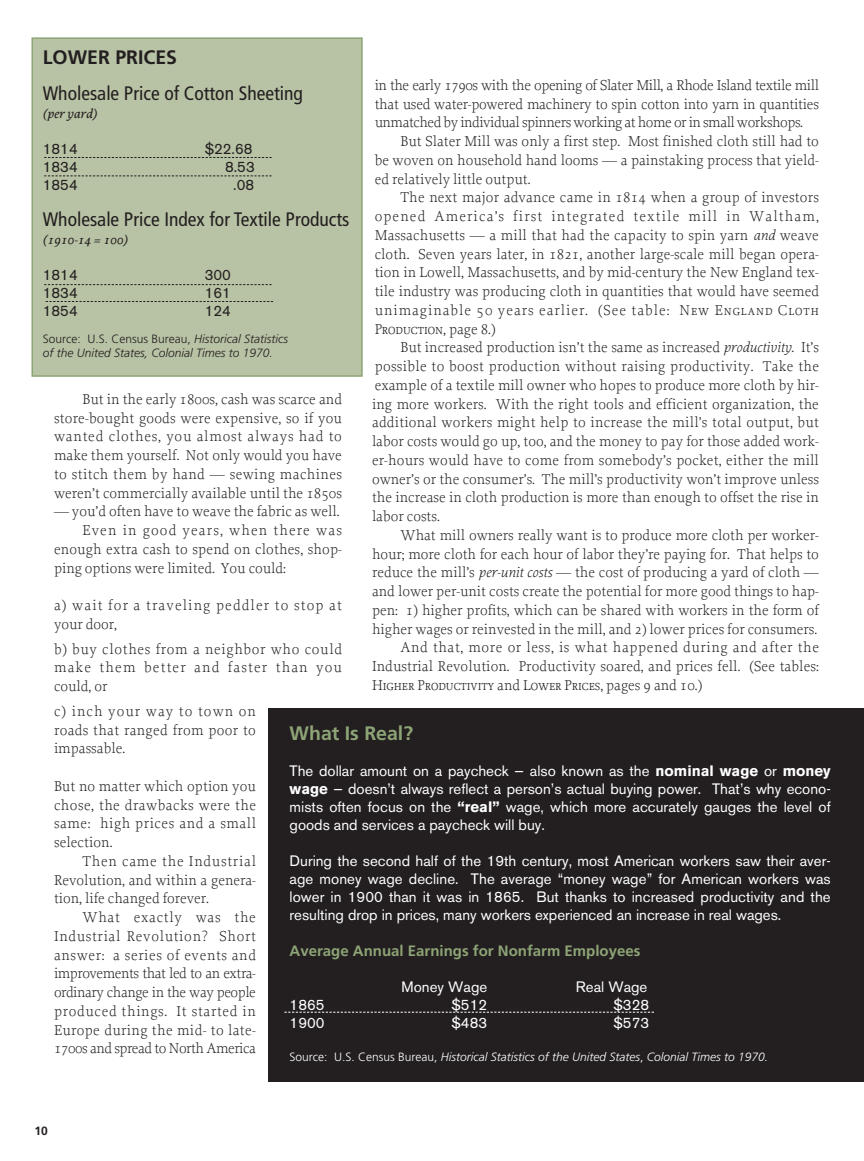
<style>
.page{position:relative;width:864px;height:1161px;background:#fff}
.page>*{position:absolute;margin:0;border:0;box-sizing:border-box;transform-origin:0 0}
.t1{font:condensed 19.5px "Frutiger";color:#231f20}
.t2{font:700 19.5px "Frutiger";color:#8da476}
.t3{font:700 19.5px "Frutiger";color:#231f20}
.t4{font:300 15px/18.8px "Proforma";color:#231f20;text-align:justify}
.t5{font:15px/18px "Akzidenz Grotesk BE";color:#fff;text-align:justify}
.t6{font:300 15px/18.8px "Proforma";letter-spacing:.075em;color:#231f20}
.t7{font:15px "Proforma Light SC";color:#231f20}
.t8{font:15px "Akzidenz Grotesk BE";color:#231f20}
.t9{font:700 15px "Frutiger";color:#8da476}
.t10{font:italic 500 13.5px "Proforma";color:#231f20}
.t11{font:italic 300 12px "Frutiger";color:#fff}
.t12{font:italic 300 12px/13.5px "Frutiger";color:#231f20}
.t13{font:700 12px "Frutiger";color:#231f20}
.s1{font-style:normal}
.s2{font-style:italic}
.s3{font-family:"Proforma Light SC";font-weight:400}
.s4{font-family:"Proforma";font-weight:300}
.s5{font-weight:700}
</style>
<div class="page">
<div style="left:268px;top:708px;width:596px;height:373px;background:#231f20"></div>
<div style="left:32px;top:38px;width:330px;height:338px;background:#b8c2a4"></div>
<div style="left:32px;top:37px;width:331px;height:340px;border:2px solid #8da476"></div>
<svg style="left:284px;top:1012px;width:370px;height:1px"></svg>
<svg style="left:44px;top:157px;width:228px;height:1px"></svg>
<svg style="left:44px;top:176px;width:228px;height:1px"></svg>
<svg style="left:44px;top:284px;width:228px;height:1px"></svg>
<svg style="left:46px;top:301px;width:227px;height:1px"></svg>
<h1 class="t3" style="left:43px;top:50px;width:136px">LOWER PRICES</h1>
<h1 class="t1" style="left:43px;top:86px;width:262px">Wholesale Price of Cotton Sheeting</h1>
<p class="t10" style="left:43px;top:108px;width:55px">(per yard)</p>
<p class="t8" style="left:43px;top:144px;width:36px">1814</p>
<p class="t8" style="left:205px;top:144px;width:49px">$22.68</p>
<p class="t8" style="left:43px;top:162px;width:36px">1834</p>
<p class="t8" style="left:225px;top:162px;width:31px">8.53</p>
<p class="t8" style="left:43px;top:180px;width:36px">1854</p>
<p class="t8" style="left:233px;top:180px;width:22px">.08</p>
<h1 class="t1" style="left:43px;top:212px;width:308px">Wholesale Price Index for Textile Products</h1>
<p class="t10" style="left:43px;top:234px;width:86px">(1910-14 = 100)</p>
<p class="t8" style="left:43px;top:270px;width:36px">1814</p>
<p class="t8" style="left:205px;top:270px;width:28px">300</p>
<p class="t8" style="left:43px;top:288px;width:36px">1834</p>
<p class="t8" style="left:205px;top:288px;width:28px">161</p>
<p class="t8" style="left:43px;top:306px;width:36px">1854</p>
<p class="t8" style="left:205px;top:306px;width:28px">124</p>
<p class="t12" style="left:43px;top:333px;width:247px"><span class="s1">Source: U.S. Census Bureau,</span> Historical Statistics of the United States, Colonial Times to 1970.</p>
<p class="t4" style="left:375px;top:77px;width:446px">in the early 1790s with the opening of Slater Mill, a Rhode Island textile mill that used water-powered machinery to spin cotton into yarn in quantities unmatched by individual spinners working at home or in small workshops.</p>
<p class="t4" style="left:375px;top:133px;width:446px;text-indent:26px">But Slater Mill was only a first step. Most finished cloth still had to be woven on household hand looms — a painstaking process that yield&shy;ed relatively little output.</p>
<p class="t4" style="left:375px;top:189px;width:446px;text-indent:26px">The next major advance came in 1814 when a group of investors opened America’s first integrated textile mill in Waltham, Massachusetts — a mill that had the capacity to spin yarn <span class="s2">and</span> weave cloth. Seven years later, in 1821, another large-scale mill began opera&shy;tion in Lowell, Massachusetts, and by mid-century the New England tex&shy;tile industry was producing cloth in quantities that would have seemed unimaginable 50 years earlier. <span class="s3">(</span>See table: <span class="s3">New England Cloth</span></p>
<p class="t7" style="left:375px;top:320px;width:123px">Production, <span class="s4">page 8.</span>)</p>
<p class="t4" style="left:372px;top:339px;width:449px;text-indent:28px">But increased production isn’t the same as increased <span class="s2">productivity</span>. It’s possible to boost production without raising productivity. Take the example of a textile mill owner who hopes to produce more cloth by hir&shy;ing more workers. With the right tools and efficient organization, the additional workers might help to increase the mill’s total output, but labor costs would go up, too, and the money to pay for those added work&shy;er-hours would have to come from somebody’s pocket, either the mill owner’s or the consumer’s. The mill’s productivity won’t improve unless the increase in cloth production is more than enough to offset the rise in labor costs.</p>
<p class="t4" style="left:372px;top:527px;width:449px;text-align:right">What mill owners really want is to produce more cloth per worker&shy;hour; more cloth for each hour of labor they’re paying for. That helps to reduce the mill’s <span class="s2">per-unit costs</span> — the cost of producing a yard of cloth — and lower per-unit costs create the potential for more good things to hap&shy;pen: 1) higher profits, which can be shared with workers in the form of higher wages or reinvested in the mill, and 2) lower prices for consumers.<br>And that, more or less, is what happened during and after the Industrial Revolution. Productivity soared, and prices fell. <span class="s3">(</span>See tables:</p>
<p class="t7" style="left:372px;top:676px;width:332px">Higher Productivity <span class="s4">and</span> Lower Prices, <span class="s4">pages 9 and 10.</span>)</p>
<h1 class="t2" style="left:290px;top:725px;width:125px">What Is Real?</h1>
<p class="t5" style="left:290px;top:763px;width:543px">The dollar amount on a paycheck — also known as the <span class="s5">nominal wage</span> or <span class="s5">money wage</span> — doesn’t always reflect a person’s actual buying power. That’s why econo&shy;mists often focus on the <span class="s5">“real”</span> wage, which more accurately gauges the level of goods and services a paycheck will buy.</p>
<p class="t5" style="left:290px;top:853px;width:543px">During the second half of the 19th century, most American workers saw their aver&shy;age money wage decline. The average “money wage” for American workers was lower in 1900 than it was in 1865. But thanks to increased productivity and the resulting drop in prices, many workers experienced an increase in real wages.</p>
<p class="t9" style="left:290px;top:944px;width:352px">Average Annual Earnings for Nonfarm Employees</p>
<p class="t5" style="left:402px;top:979px;width:87px">Money Wage</p>
<p class="t5" style="left:576px;top:979px;width:73px">Real Wage</p>
<p class="t5" style="left:290px;top:997px;width:36px">1865</p>
<p class="t5" style="left:452px;top:997px;width:37px">$512</p>
<p class="t5" style="left:614px;top:997px;width:37px">$328</p>
<p class="t5" style="left:290px;top:1015px;width:36px">1900</p>
<p class="t5" style="left:452px;top:1015px;width:37px">$483</p>
<p class="t5" style="left:614px;top:1015px;width:37px">$573</p>
<p class="t11" style="left:290px;top:1052px;width:480px"><span class="s1">Source: U.S. Census Bureau,</span> Historical Statistics of the United States<span class="s1">,</span> Colonial Times to 1970.</p>
<p class="t4" style="left:54px;top:391px;width:290px;text-indent:28px">But in the early 1800s, cash was scarce and store-bought goods were expensive, so if you wanted clothes, you almost always had to make them yourself. Not only would you have to stitch them by hand — sewing machines weren’t commercially available until the 1850s</p>
<p class="t4" style="left:54px;top:503px;width:287px">— you’d often have to weave the fabric as well.</p>
<p class="t6" style="left:82px;top:522px;width:261px">Even in good years, when there was</p>
<p class="t4" style="left:54px;top:541px;width:290px">enough extra cash to spend on clothes, shop-</p>
<p class="t4" style="left:54px;top:560px;width:234px">ping options were limited. You could:</p>
<p class="t6" style="left:54px;top:597px;width:290px">a) wait for a traveling peddler to stop at your door,</p>
<p class="t4" style="left:54px;top:641px;width:290px">b) buy clothes from a neighbor who could make them better and faster than you could, or</p>
<p class="t4" style="left:54px;top:703px;width:204px">c) inch your way to town on roads that ranged from poor to impassable.</p>
<p class="t4" style="left:54px;top:778px;width:204px">But no matter which option you chose, the drawbacks were the same: high prices and a small selection.</p>
<p class="t4" style="left:54px;top:853px;width:204px;text-indent:28px">Then came the Industrial Revolution, and within a genera&shy;tion, life changed forever.</p>
<p class="t4" style="left:54px;top:909px;width:204px;text-indent:28px">What exactly was the Industrial Revolution? Short answer: a series of events and improvements that led to an extra&shy;ordinary change in the way people produced things. It started in Europe during the mid- to late-1700s and spread to North America</p>
<p class="t13" style="left:34px;top:1126px;width:15px">10</p>
</div>
